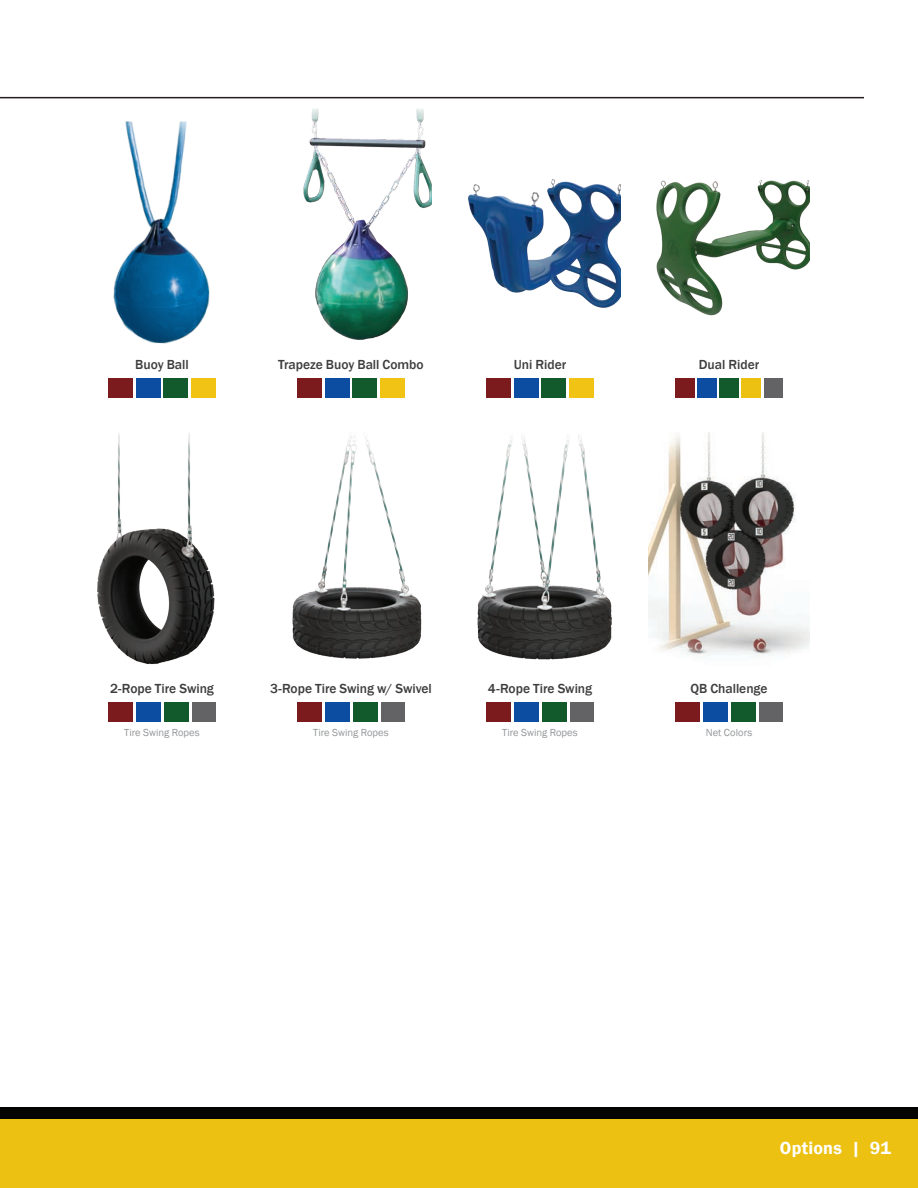
<style>
.page{position:relative;width:918px;height:1188px;background:#fff}
.page>*{position:absolute;margin:0;border:0;box-sizing:border-box;transform-origin:0 0}
.t1{font:600 18px "Franklin Gothic";letter-spacing:.015em;color:#fff}
.t2{font:500 13.5px "Franklin Gothic";letter-spacing:-.005em;color:#3e3e3f}
.t3{font:10.5px "Franklin Gothic";letter-spacing:.005em;color:#939598}
</style>
<div class="page">
<div style="left:0;top:1107px;width:918px;height:81px;background:#ecc111"></div>
<div style="left:0;top:1107px;width:918px;height:11px;background:#040503"></div>
<hr style="left:0;top:97px;width:864px;height:1px;background:#231f20">
<img style="left:467px;top:179px;width:154px;height:129px">
<img style="left:97px;top:433px;width:118px;height:232px">
<img style="left:292px;top:436px;width:130px;height:223px">
<img style="left:477px;top:436px;width:135px;height:224px">
<img style="left:656px;top:179px;width:154px;height:137px">
<img style="left:113px;top:122px;width:97px;height:222px">
<img style="left:303px;top:109px;width:129px;height:231px">
<img style="left:648px;top:432px;width:162px;height:226px">
<div style="left:136px;top:378px;width:24px;height:19px;background:#0d4da1"></div>
<div style="left:164px;top:378px;width:24px;height:19px;background:#12592b"></div>
<div style="left:108px;top:378px;width:24px;height:19px;background:#7c1b1d"></div>
<div style="left:192px;top:378px;width:24px;height:19px;background:#f1c315"></div>
<div style="left:325px;top:378px;width:24px;height:19px;background:#0d4da1"></div>
<div style="left:353px;top:378px;width:24px;height:19px;background:#12592b"></div>
<div style="left:297px;top:378px;width:24px;height:19px;background:#7c1b1d"></div>
<div style="left:381px;top:378px;width:24px;height:19px;background:#f1c315"></div>
<div style="left:514px;top:378px;width:24px;height:19px;background:#0d4da1"></div>
<div style="left:542px;top:378px;width:24px;height:19px;background:#12592b"></div>
<div style="left:486px;top:378px;width:24px;height:19px;background:#7c1b1d"></div>
<div style="left:570px;top:378px;width:24px;height:19px;background:#f1c315"></div>
<div style="left:697px;top:378px;width:19px;height:19px;background:#0d4da1"></div>
<div style="left:719px;top:378px;width:20px;height:19px;background:#12592b"></div>
<div style="left:675px;top:378px;width:19px;height:19px;background:#7c1b1d"></div>
<div style="left:742px;top:378px;width:19px;height:19px;background:#ecc111"></div>
<div style="left:764px;top:378px;width:19px;height:19px;background:#636366"></div>
<div style="left:136px;top:702px;width:24px;height:19px;background:#0d4da1"></div>
<div style="left:164px;top:702px;width:24px;height:19px;background:#12592b"></div>
<div style="left:108px;top:702px;width:24px;height:19px;background:#7c1b1d"></div>
<div style="left:192px;top:702px;width:24px;height:19px;background:#636366"></div>
<div style="left:325px;top:702px;width:24px;height:19px;background:#0d4da1"></div>
<div style="left:353px;top:702px;width:24px;height:19px;background:#12592b"></div>
<div style="left:297px;top:702px;width:24px;height:19px;background:#7c1b1d"></div>
<div style="left:381px;top:702px;width:24px;height:19px;background:#636366"></div>
<div style="left:514px;top:702px;width:24px;height:19px;background:#0d4da1"></div>
<div style="left:542px;top:702px;width:24px;height:19px;background:#12592b"></div>
<div style="left:486px;top:702px;width:24px;height:19px;background:#7c1b1d"></div>
<div style="left:570px;top:702px;width:24px;height:19px;background:#636366"></div>
<div style="left:703px;top:702px;width:24px;height:19px;background:#0d4da1"></div>
<div style="left:731px;top:702px;width:24px;height:19px;background:#12592b"></div>
<div style="left:675px;top:702px;width:24px;height:19px;background:#7c1b1d"></div>
<div style="left:759px;top:702px;width:24px;height:19px;background:#636366"></div>
<p class="t2" style="left:135px;top:356px;width:55px">Buoy Ball</p>
<p class="t2" style="left:278px;top:356px;width:147px">Trapeze Buoy Ball Combo</p>
<p class="t2" style="left:699px;top:356px;width:62px">Dual Rider</p>
<p class="t2" style="left:514px;top:356px;width:54px">Uni Rider</p>
<p class="t2" style="left:110px;top:680px;width:105px">2-Rope Tire Swing</p>
<p class="t3" style="left:124px;top:726px;width:77px">Tire Swing Ropes</p>
<p class="t2" style="left:270px;top:680px;width:163px">3-Rope Tire Swing w/ Swivel</p>
<p class="t3" style="left:313px;top:726px;width:77px">Tire Swing Ropes</p>
<p class="t2" style="left:488px;top:680px;width:106px">4-Rope Tire Swing</p>
<p class="t3" style="left:502px;top:726px;width:77px">Tire Swing Ropes</p>
<p class="t2" style="left:690px;top:680px;width:79px">QB Challenge</p>
<p class="t3" style="left:706px;top:726px;width:48px">Net Colors</p>
<h1 class="t1" style="left:780px;top:1137px;width:113px">Options | 91</h1>
</div>
